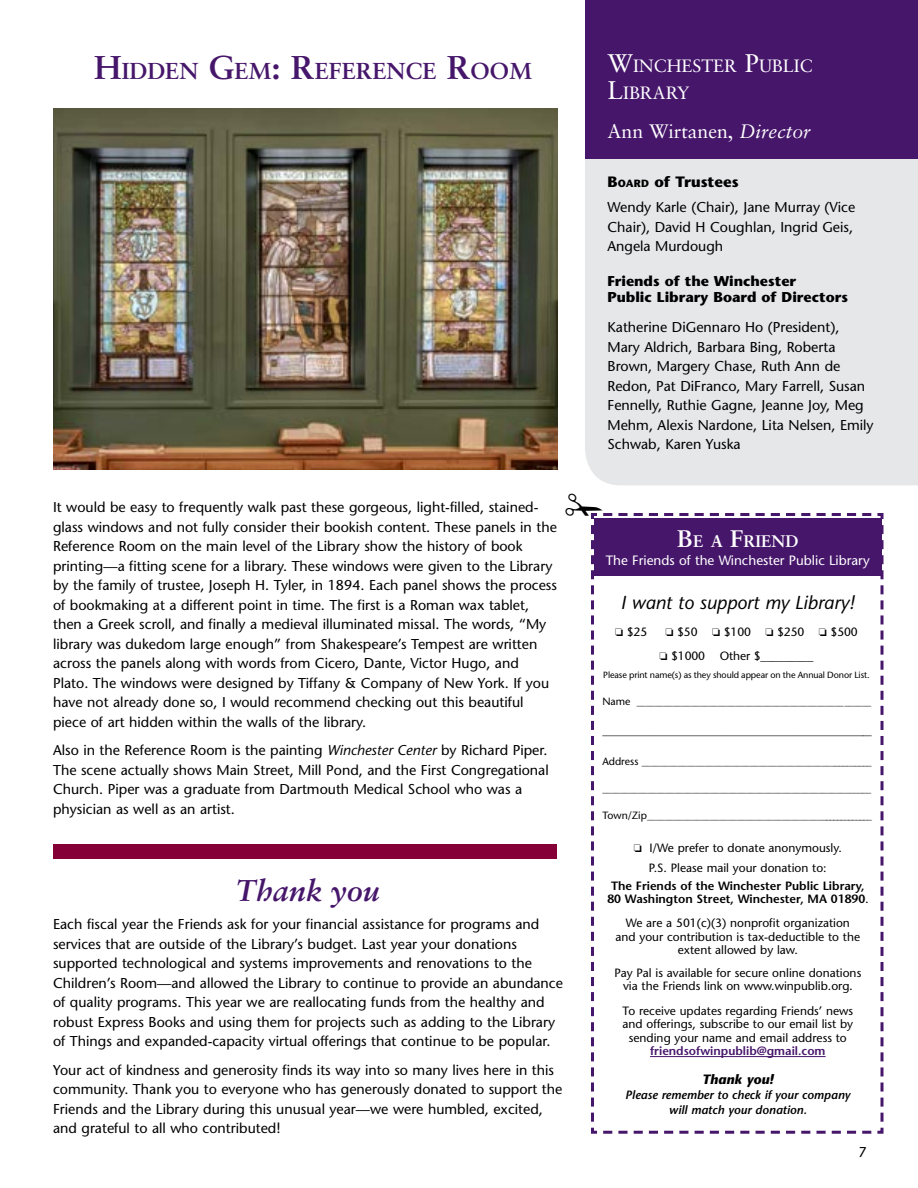
<style>
.page{position:relative;width:918px;height:1188px;background:#fff}
.page>*{position:absolute;margin:0;border:0;box-sizing:border-box;transform-origin:0 0}
.t1{font:italic 700 30px "Sabon";color:#46166b}
.t2{font:700 23.1px "Sabon";color:#46166b}
.t3{font:19.5px "Sabon";color:#fff}
.t4{font:italic 18.75px "Stone Sans";color:#000}
.t5{font:17.85px/27px "Sabon";color:#fff}
.t6{font:700 16.8px "Sabon";color:#fff}
.t7{font:700 15px "Stone Sans";color:#000}
.t8{font:14.25px/19.5px "Stone Sans";color:#000}
.t9{font:700 14.25px/16.5px "Stone Sans";color:#000}
.t10{font:13.5px "Stone Sans";color:#fff}
.t11{font:italic 700 13.5px "Stone Sans";color:#000}
.t12{font:12px/13.5px "Stone Sans";color:#000;text-align:center}
.t13{font:600 12px/13.5px "Stone Sans";color:#000;text-align:center}
.t14{font:italic 600 12px/15px "Stone Sans";color:#000;text-align:center}
.t15{font:600 12px "Stone Sans";color:#46166b}
.t16{font:9px "Stone Sans";letter-spacing:-.01em;color:#000}
.s1{font-size:33px}
.s2{font-style:italic}
.s3{font-size:25.5px}
.s4{font-style:inherit}
.s5{font-size:10.5px}
.s6{font-size:24px}
.s7{font-weight:600;font-size:10.5px}
</style>
<div class="page">
<div style="left:585px;top:158px;width:333px;height:327px;background:#e6e7e8"></div>
<div style="left:585px;top:0;width:333px;height:158px;background:#46166b"></div>
<svg style="left:591px;top:513px;width:293px;height:621px"></svg>
<div style="left:594px;top:518px;width:288px;height:57px;background:#46166b"></div>
<hr style="left:650px;top:1056px;width:176px;height:1px;background:#46166b">
<img style="left:53px;top:108px;width:504px;height:362px">
<div style="left:53px;top:844px;width:504px;height:15px;background:#860038"></div>
<svg style="left:591px;top:513px;width:280px;height:6px"></svg>
<h2 class="t2" style="left:94px;top:57px;width:439px"><span class="s1">H</span>IDDEN <span class="s1">G</span>EM<span class="s1">: R</span>EFERENCE <span class="s1">R</span>OOM</h2>
<p class="t8" style="left:53px;top:497px;width:505px">It would be easy to frequently walk past these gorgeous, light-filled, stained&shy;glass windows and not fully consider their bookish content. These panels in the Reference Room on the main level of the Library show the history of book printing—a fitting scene for a library. These windows were given to the Library by the family of trustee, Joseph H. Tyler, in 1894. Each panel shows the process of bookmaking at a different point in time. The first is a Roman wax tablet, then a Greek scroll, and finally a medieval illuminated missal. The words, “My library was dukedom large enough” from Shakespeare’s Tempest are written across the panels along with words from Cicero, Dante, Victor Hugo, and Plato. The windows were designed by Tiffany &amp; Company of New York. If you have not already done so, I would recommend checking out this beautiful piece of art hidden within the walls of the library.</p>
<p class="t8" style="left:53px;top:740px;width:497px">Also in the Reference Room is the painting <span class="s2">Winchester Center</span> by Richard Piper.<br>The scene actually shows Main Street, Mill Pond, and the First Congregational Church. Piper was a graduate from Dartmouth Medical School who was a physician as well as an artist.</p>
<h1 class="t1" style="left:236px;top:872px;width:146px">Thank you</h1>
<p class="t8" style="left:53px;top:914px;width:511px">Each fiscal year the Friends ask for your financial assistance for programs and services that are outside of the Library’s budget. Last year your donations supported technological and systems improvements and renovations to the Children’s Room—and allowed the Library to continue to provide an abundance of quality programs. This year we are reallocating funds from the healthy and robust Express Books and using them for projects such as adding to the Library of Things and expanded-capacity virtual offerings that continue to be popular.</p>
<p class="t8" style="left:53px;top:1060px;width:511px">Your act of kindness and generosity finds its way into so many lives here in this community. Thank you to everyone who has generously donated to support the Friends and the Library during this unusual year—we were humbled, excited, and grateful to all who contributed!</p>
<p class="t5" style="left:608px;top:52px;width:207px"><span class="s3">W</span>INCHESTER <span class="s3">P</span>UBLIC<br><span class="s3">L</span>IBRARY</p>
<h3 class="t3" style="left:608px;top:120px;width:205px">Ann Wirtanen, <span class="s2">Director</span></h3>
<p class="t7" style="left:608px;top:172px;width:133px"><span class="s4">B</span><span class="s5">OARD</span> of Trustees</p>
<p class="t8" style="left:608px;top:197px;width:249px">Wendy Karle (Chair), Jane Murray (Vice<br>Chair), David H Coughlan, Ingrid Geis,<br>Angela Murdough</p>
<p class="t9" style="left:608px;top:272px;width:242px">Friends of the Winchester<br>Public Library Board of Directors</p>
<p class="t8" style="left:608px;top:317px;width:268px">Katherine DiGennaro Ho (President), Mary Aldrich, Barbara Bing, Roberta Brown, Margery Chase, Ruth Ann de Redon, Pat DiFranco, Mary Farrell, Susan Fennelly, Ruthie Gagne, Jeanne Joy, Meg Mehm, Alexis Nardone, Lita Nelsen, Emily Schwab, Karen Yuska</p>
<p class="t6" style="left:677px;top:531px;width:123px"><span class="s6">B</span>E A <span class="s6">F</span>RIEND</p>
<p class="t10" style="left:606px;top:552px;width:266px">The Friends of the Winchester Public Library</p>
<h3 class="t4" style="left:621px;top:591px;width:235px">I want to support my Library!</h3>
<p class="t12" style="left:615px;top:625px;width:34px">□ $25</p>
<p class="t12" style="left:665px;top:625px;width:194px">□ $50 □ $100 □ $250 □ $500</p>
<p class="t12" style="left:659px;top:649px;width:156px">□ $1000 Other $_________</p>
<p class="t16" style="left:603px;top:669px;width:268px">Please print name(s) as they should appear on the Annual Donor List.</p>
<p class="t16" style="left:602px;top:697px;width:271px"><span class="s5">Name</span> ____________________________________________________</p>
<p class="t16" style="left:602px;top:730px;width:271px">——————————————————————————————</p>
<p class="t16" style="left:602px;top:757px;width:271px"><span class="s5">Address</span> ____________________________________________________</p>
<p class="t16" style="left:602px;top:784px;width:270px">____________________________________________________________</p>
<p class="t16" style="left:602px;top:811px;width:271px"><span class="s5">Town/Zip</span>____________________________________________________</p>
<p class="t12" style="left:634px;top:838px;width:210px;line-height:19.4px">□ I/We prefer to donate anonymously.<br>P.S. Please mail your donation to:</p>
<p class="t13" style="left:607px;top:879px;width:263px">The Friends of the Winchester Public Library,<br>80 Washington Street, Winchester, MA 01890<span class="s5">.</span></p>
<p class="t12" style="left:616px;top:916px;width:246px">We are a 501(c)(3) nonprofit organization and your contribution is tax-deductible to the extent allowed by law.</p>
<p class="t12" style="left:614px;top:966px;width:248px">Pay Pal is available for secure online donations via the Friends link on www.winpublib.org<span class="s7">.</span></p>
<p class="t12" style="left:623px;top:1004px;width:232px">To receive updates regarding Friends’ news and offerings, subscribe to our email list by sending your name and email address to</p>
<p class="t15" style="left:650px;top:1044px;width:177px">friendsofwinpublib@gmail.com</p>
<p class="t11" style="left:702px;top:1070px;width:73px">Thank you!</p>
<p class="t14" style="left:625px;top:1087px;width:227px">Please remember to check if your company will match your donation.</p>
<p class="t8" style="left:858px;top:1142px;width:10px">7</p>
</div>
